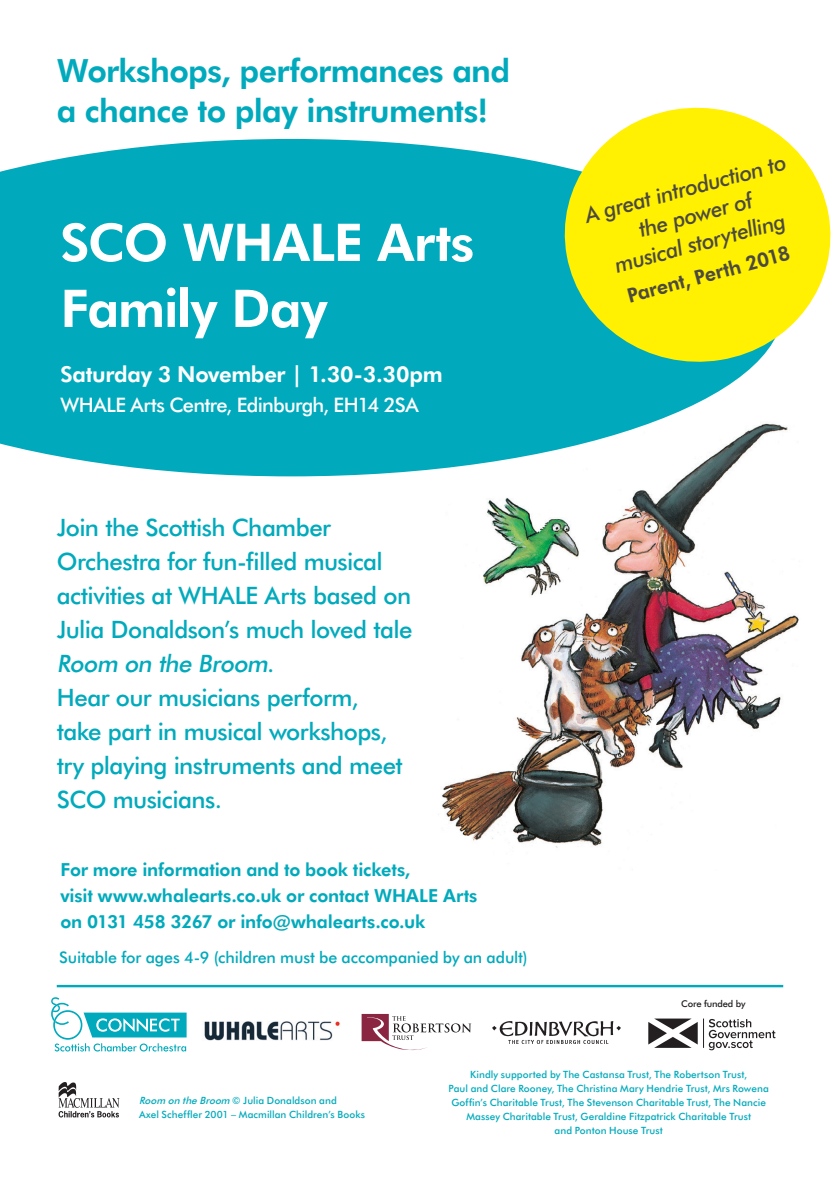
<style>
.page{position:relative;width:840px;height:1191px;background:#fff}
.page>*{position:absolute;margin:0;border:0;box-sizing:border-box;transform-origin:0 0}
.t1{font:800 52px "Futura BT";letter-spacing:-.02em;color:#fff}
.t2{font:800 32px/40px "Futura BT";letter-spacing:-.02em;color:#00aabc}
.t3{font:500 24px/34px "Futura BT";letter-spacing:-.025em;color:#00aabc}
.t4{font:italic 500 22px "Futura BT";color:#4c4a3f}
.t5{font:800 22px "Futura BT";letter-spacing:-.01em;color:#fff}
.t6{font:500 20px "Futura BT";letter-spacing:-.035em;color:#fff}
.t7{font:800 20px "Futura BT";color:#4c4a3f}
.t8{font:800 18px "Futura BT";letter-spacing:-.01em;color:#00aabc}
.t9{font:500 16px "Futura BT";letter-spacing:-.005em;color:#00aabc}
.t10{font:500 10px/14px "Futura BT";letter-spacing:.005em;color:#00aabc}
.t11{font:500 9.4px "Futura BT";letter-spacing:-.02em;color:#231f20}
.s1{font-style:italic}
</style>
<div class="page">
<img style="left:438px;top:426px;width:361px;height:422px">
<svg style="left:0;top:139px;width:782px;height:337px;fill:#00aabc"></svg>
<svg style="left:554px;top:107px;width:277px;height:265px;fill:#fff101"></svg>
<hr style="left:57px;top:985px;width:725px;height:2px;background:#00aabc">
<svg style="left:648px;top:1018px;width:127px;height:32px"></svg>
<svg style="left:51px;top:997px;width:135px;height:54px"></svg>
<img style="left:492px;top:1021px;width:128px;height:22px">
<img style="left:204px;top:1021px;width:136px;height:20px">
<svg style="left:361px;top:1014px;width:110px;height:36px"></svg>
<img style="left:58px;top:1082px;width:62px;height:36px">
<p class="t2" style="left:57px;top:51px;width:454px">Workshops, performances and a chance to play instruments!</p>
<p class="t1" style="left:60px;top:211px;width:415px">SCO WHALE Arts</p>
<p class="t1" style="left:60px;top:277px;width:268px">Family Day</p>
<p class="t5" style="left:60px;top:360px;width:383px">Saturday 3 November | 1.30-3.30pm</p>
<p class="t6" style="left:60px;top:392px;width:359px">WHALE Arts Centre, Edinburgh, EH14 2SA</p>
<p class="t3" style="left:57px;top:510px;width:357px">Join the Scottish Chamber<br>Orchestra for fun-filled musical activities at WHALE Arts based on<br>Julia Donaldson’s much loved tale<br><span class="s1">Room on the Broom</span>.</p>
<p class="t3" style="left:57px;top:680px;width:347px">Hear our musicians perform, take part in musical workshops, try playing instruments and meet<br>SCO musicians.</p>
<p class="t8" style="left:60px;top:859px;width:351px">For more information and to book tickets,</p>
<p class="t8" style="left:60px;top:885px;width:418px">visit www.whalearts.co.uk or contact WHALE Arts</p>
<p class="t8" style="left:60px;top:911px;width:366px">on 0131 458 3267 or info@whalearts.co.uk</p>
<p class="t9" style="left:59px;top:948px;width:470px">Suitable for ages 4-9 (children must be accompanied by an adult)</p>
<p class="t4" style="left:581px;top:202px;width:208px;rotate:-15deg">A great introduction to</p>
<p class="t4" style="left:635px;top:217px;width:118px;rotate:-15deg">the power of</p>
<p class="t4" style="left:611px;top:252px;width:177px;rotate:-15deg">musical storytelling</p>
<p class="t7" style="left:624px;top:284px;width:169px;rotate:-15deg">Parent, Perth 2018</p>
<p class="t11" style="left:681px;top:998px;width:66px">Core funded by</p>
<p class="t10" style="left:139px;top:1092px;width:227px"><span class="s1">Room on theBroom</span> © Julia Donaldson and<br>Axel Scheffler 2001 – Macmillan Children’s Books</p>
<p class="t10" style="left:470px;top:1067px;width:278px">Kindly supported by The Castansa Trust, The Robertson Trust,</p>
<p class="t10" style="left:448px;top:1081px;width:321px;text-align:center">Paul and Clare Rooney, The Christina Mary Hendrie Trust, Mrs Rowena<br>Goffin’s Charitable Trust, The Stevenson Charitable Trust, The Nancie<br>Massey Charitable Trust, Geraldine Fitzpatrick Charitable Trust</p>
<p class="t10" style="left:554px;top:1123px;width:110px">and Ponton House Trust</p>
</div>
